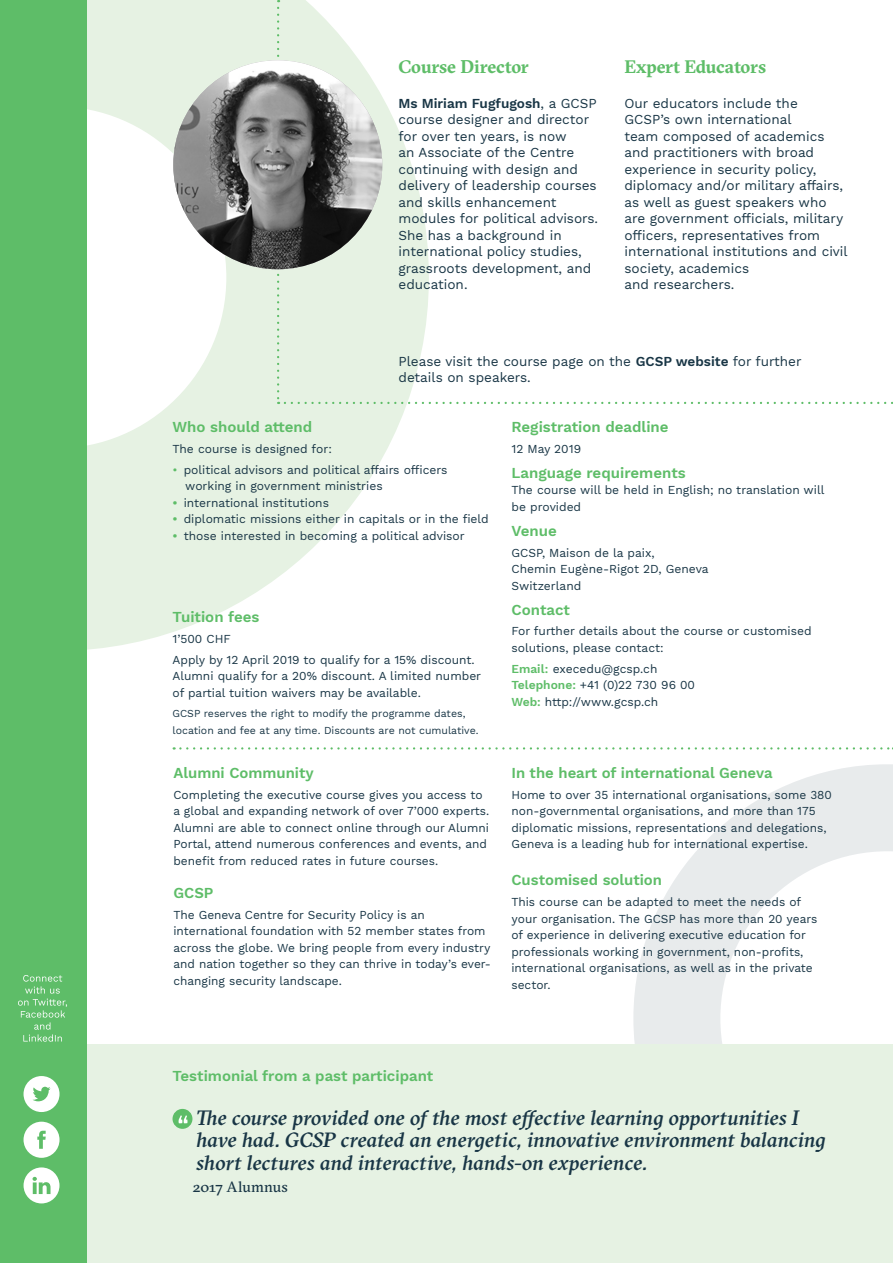
<style>
.page{position:relative;width:893px;height:1263px;background:#fff}
.page>*{position:absolute;margin:0;border:0;box-sizing:border-box;transform-origin:0 0}
.t1{font:italic 500 21px/22.5px "GT Sectra";letter-spacing:-.005em;color:#183545}
.Course_Director_Head{font:700 18px "GT Sectra";letter-spacing:-.005em;color:#5ebd68}
.Sub-heads_green{font:600 15px "Work Sans";color:#5ebd68}
.Sub-heads_yellow{font:600 15px "Work Sans";color:#5ebd68}
.Body_copy{font:600 15px "Work Sans";color:#5ebd68}
.t2{font:15px "GT Sectra";color:#183545}
.Course_Director_Expe{font:13.5px/16.5px "Work Sans";color:#183545}
.BODY_COPY{font:13.5px/16.5px "Work Sans";color:#183545}
.Body_copy-2{font:12px/16.5px "Work Sans";color:#183545}
.Sub-heads_green-2{font:12px/16.5px "Work Sans";color:#183545}
.Sub-heads_yellow-2{font:12px "Work Sans";color:#183545}
.Body_copy-3{font:10.5px/16.5px "Work Sans";color:#183545}
.s1{font-weight:600}
.s2{color:#5ebd68}
.s3{font-weight:600;color:#5ebd68}
</style>
<div class="page">
<svg style="left:87px;top:0;width:342px;height:650px"></svg>
<svg style="left:633px;top:764px;width:260px;height:281px"></svg>
<div style="left:0;top:1045px;width:893px;height:218px;background:#e6f2e3"></div>
<div style="left:0;top:0;width:87px;height:1263px;background:#5ebd68"></div>
<svg style="left:18px;top:975px;width:49px;height:66px"></svg>
<svg style="left:277px;top:8px;width:2px;height:396px"></svg>
<svg style="left:285px;top:402px;width:608px;height:2px"></svg>
<svg style="left:24px;top:1076px;width:36px;height:36px"></svg>
<svg style="left:24px;top:1122px;width:36px;height:36px"></svg>
<svg style="left:24px;top:1167px;width:36px;height:36px"></svg>
<div style="left:173px;top:1109px;width:19px;height:20px;background:#5ebd68;border-radius:50%"></div>
<svg style="left:179px;top:1115px;width:9px;height:8px"></svg>
<svg style="left:174px;top:747px;width:719px;height:2px"></svg>
<img style="left:173px;top:60px;width:209px;height:209px;border-radius:104px">
<p class="Course_Director_Head" style="left:398px;top:56px;width:132px">Course Director</p>
<p class="BODY_COPY" style="left:398px;top:95px;width:201px"><span class="s1">Ms Miriam Fugfugosh</span>, a GCSP course designer and director for over ten years, is now<br>an Associate of the Centre continuing with design and delivery of leadership courses and skills enhancement modules for political advisors.<br>She has a background in international policy studies, grassroots development, and education.</p>
<p class="Course_Director_Head" style="left:624px;top:56px;width:143px">Expert Educators</p>
<p class="Course_Director_Expe" style="left:624px;top:95px;width:225px">Our educators include the<br>GCSP’s own international<br>team composed of academics and practitioners with broad experience in security policy, diplomacy and/or military affairs, as well as guest speakers who are government officials, military officers, representatives from international institutions and civil society, academics<br>and researchers.</p>
<p class="Course_Director_Expe" style="left:398px;top:353px;width:405px">Please visit the course page on the <span class="s1">GCSP website</span> for further details on speakers.</p>
<p class="Sub-heads_green" style="left:173px;top:418px;width:141px">Who should attend</p>
<p class="Body_copy-2" style="left:173px;top:441px;width:161px">The course is designed for:</p>
<p class="Body_copy-2" style="left:185px;top:462px;width:264px;text-indent:-13px"><span class="s2">•</span> political advisors and political affairs officers working in government ministries</p>
<p class="Body_copy-2" style="left:173px;top:495px;width:158px"><span class="s3">•</span> international institutions</p>
<p class="Body_copy-2" style="left:173px;top:511px;width:318px"><span class="s3">•</span> diplomatic missions either in capitals or in the field</p>
<p class="Body_copy-2" style="left:173px;top:528px;width:294px"><span class="s3">•</span> those interested in becoming a political advisor</p>
<p class="Sub-heads_green" style="left:173px;top:608px;width:88px">Tuition fees</p>
<p class="Body_copy-2" style="left:173px;top:631px;width:60px">1’500 CHF</p>
<p class="Body_copy-2" style="left:173px;top:652px;width:310px">Apply by 12 April 2019 to qualify for a 15% discount.<br>Alumni qualify for a 20% discount. A limited number of partial tuition waivers may be available.</p>
<p class="Body_copy-3" style="left:173px;top:706px;width:308px">GCSP reserves the right to modify the programme dates, location and fee at any time. Discounts are not cumulative.</p>
<p class="Sub-heads_green" style="left:173px;top:764px;width:142px">Alumni Community</p>
<p class="Body_copy-2" style="left:173px;top:787px;width:317px">Completing the executive course gives you access to a global and expanding network of over 7’000 experts.<br>Alumni are able to connect online through our Alumni Portal, attend numerous conferences and events, and benefit from reduced rates in future courses.</p>
<p class="Sub-heads_green" style="left:173px;top:884px;width:42px">GCSP</p>
<p class="Sub-heads_green-2" style="left:173px;top:907px;width:319px">The Geneva Centre for Security Policy is an international foundation with 52 member states from across the globe. We bring people from every industry and nation together so they can thrive in today’s ever&shy;changing security landscape.</p>
<p class="Sub-heads_yellow" style="left:511px;top:418px;width:159px">Registration deadline</p>
<p class="Body_copy-2" style="left:511px;top:441px;width:71px">12 May 2019</p>
<p class="Body_copy" style="left:511px;top:464px;width:176px">Language requirements</p>
<p class="Body_copy-2" style="left:511px;top:483px;width:314px">The course will be held in English; no translation will be provided</p>
<p class="Sub-heads_yellow" style="left:511px;top:522px;width:47px">Venue</p>
<p class="Body_copy-2" style="left:511px;top:545px;width:199px">GCSP, Maison de la paix,<br>Chemin Eugène-Rigot 2D, Geneva</p>
<p class="Body_copy-2" style="left:511px;top:578px;width:71px">Switzerland</p>
<p class="Sub-heads_yellow" style="left:511px;top:601px;width:60px">Contact</p>
<p class="Body_copy-2" style="left:511px;top:624px;width:302px">For further details about the course or customised solutions, please contact:</p>
<p class="Body_copy-2" style="left:511px;top:661px;width:147px"><span class="s3">Email:</span> execedu@gcsp.ch</p>
<p class="Sub-heads_yellow-2" style="left:511px;top:678px;width:185px"><span class="s3">Telephone:</span> +41 (0)22 730 96 00</p>
<p class="Sub-heads_yellow-2" style="left:511px;top:694px;width:148px"><span class="s3">Web:</span> http://www.gcsp.ch</p>
<p class="Sub-heads_green" style="left:511px;top:764px;width:263px">In the heart of international Geneva</p>
<p class="Sub-heads_green-2" style="left:511px;top:787px;width:322px">Home to over 35 international organisations, some 380 non-governmental organisations, and more than 175 diplomatic missions, representations and delegations, Geneva is a leading hub for international expertise.</p>
<p class="Sub-heads_green" style="left:511px;top:871px;width:152px">Customised solution</p>
<p class="Body_copy-2" style="left:511px;top:894px;width:307px">This course can be adapted to meet the needs of your organisation. The GCSP has more than 20 years of experience in delivering executive education for professionals working in government, non-profits, international organisations, as well as in the private sector.</p>
<p class="Sub-heads_green" style="left:173px;top:1067px;width:262px">Testimonial from a past participant</p>
<p class="t1" style="left:196px;top:1106px;width:631px">The course provided one of the most effective learning opportunities I have had. GCSP created an energetic, innovative environment balancing short lectures and interactive, hands-on experience.</p>
<p class="t2" style="left:193px;top:1178px;width:97px">2017 Alumnus</p>
</div>
